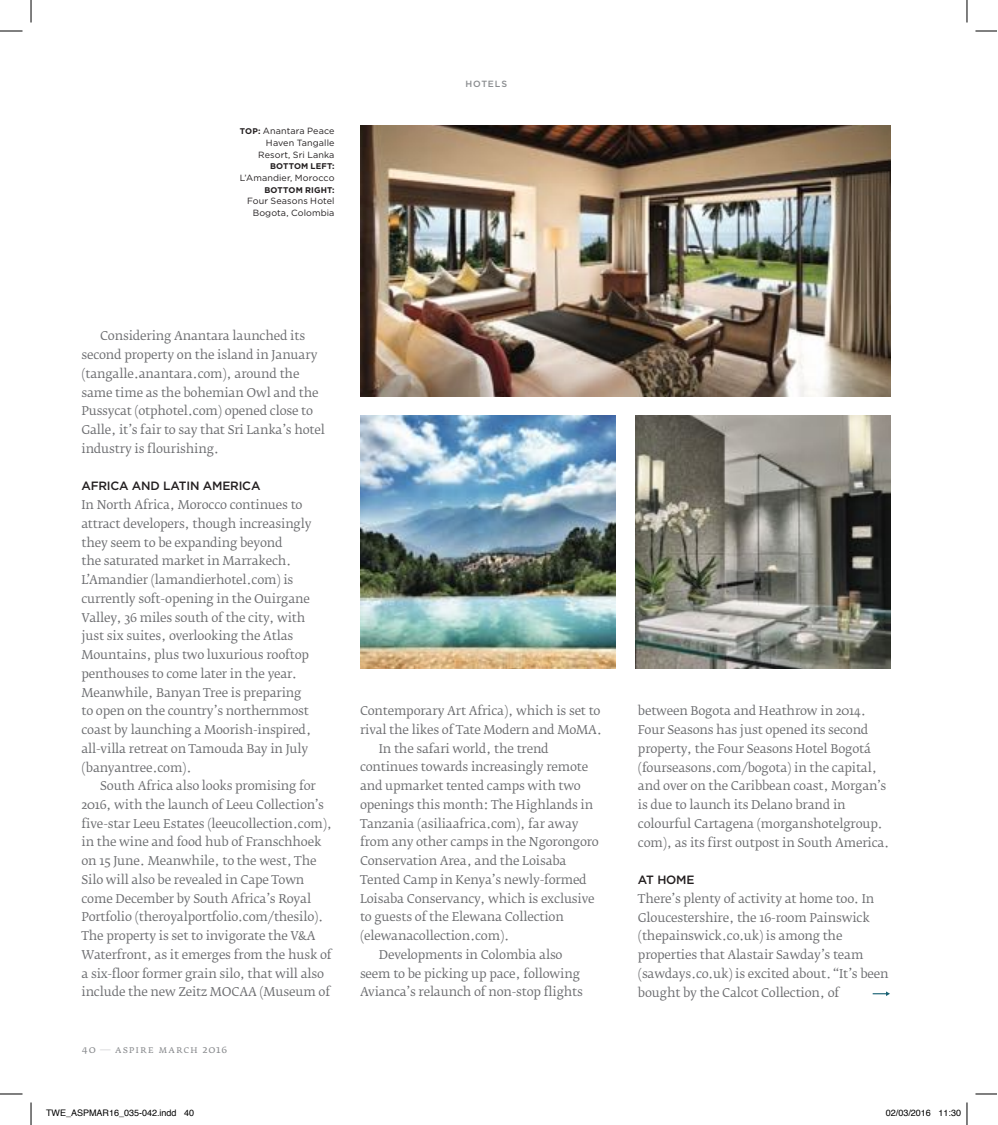
<style>
.page{position:relative;width:998px;height:1125px;background:#fff}
.page>*{position:absolute;margin:0;border:0;box-sizing:border-box;transform-origin:0 0}
.t1{font:12px/18.8px "Fedra Serif B";letter-spacing:-.015em;color:#6c6d70}
.t2{font:500 12px "Gotham HTF";letter-spacing:-.015em;color:#231f20}
.t3{font:10.5px "Fedra Serif B Book SC";letter-spacing:.08em;color:#8a8c8f}
.t4{font:9px/11.7px "Gotham HTF";letter-spacing:.01em;color:#231f20;text-align:right}
.t5{font:9px "Helvetica";color:#000}
.t6{font:500 9px "Gotham HTF";letter-spacing:.095em;color:#8a8c8f}
.t7{font:700 8.25px "Gotham HTF";letter-spacing:.015em;color:#231f20}
.s1{font-weight:700;font-size:8.25px}
.s2{color:#c7c8ca}
</style>
<div class="page">
<svg style="left:872px;top:991px;width:18px;height:5px"></svg>
<img style="left:360px;top:126px;width:530px;height:271px">
<img style="left:360px;top:415px;width:255px;height:254px">
<img style="left:635px;top:415px;width:255px;height:254px">
<svg style="left:0;top:31px;width:22px;height:1px"></svg>
<svg style="left:975px;top:31px;width:21px;height:1px"></svg>
<svg style="left:0;top:1094px;width:22px;height:1px"></svg>
<svg style="left:975px;top:1094px;width:21px;height:1px"></svg>
<svg style="left:31px;top:0;width:1px;height:23px"></svg>
<svg style="left:31px;top:1103px;width:1px;height:22px"></svg>
<svg style="left:966px;top:0;width:1px;height:23px"></svg>
<svg style="left:966px;top:1103px;width:1px;height:22px"></svg>
<p class="t4" style="left:240px;top:125px;width:96px"><span class="s1">TOP:</span> Anantara Peace<br>Haven Tangalle<br>Resort, Sri Lanka</p>
<p class="t7" style="left:270px;top:162px;width:66px">BOTTOM LEFT:</p>
<p class="t4" style="left:240px;top:172px;width:96px">L’Amandier, Morocco</p>
<p class="t7" style="left:264px;top:185px;width:71px">BOTTOM RIGHT:</p>
<p class="t4" style="left:247px;top:195px;width:89px">Four Seasons Hotel<br>Bogota, Colombia</p>
<p class="t6" style="left:465px;top:79px;width:43px">HOTELS</p>
<p class="t1" style="left:81px;top:327px;width:245px;text-indent:19px">Considering Anantara launched its second property on the island in January (tangalle.anantara.com), around the same time as the bohemian Owl and the Pussycat (otphotel.com) opened close to Galle, it’s fair to say that Sri Lanka’s hotel industry is flourishing.</p>
<p class="t2" style="left:81px;top:479px;width:180px">AFRICA AND LATIN AMERICA</p>
<p class="t1" style="left:81px;top:496px;width:232px">In North Africa, Morocco continues to attract developers, though increasingly they seem to be expanding beyond<br>the saturated market in Marrakech.<br>L’Amandier (lamandierhotel.com) is currently soft-opening in the Ouirgane Valley, 36 miles south of the city, with just six suites, overlooking the Atlas Mountains, plus two luxurious rooftop penthouses to come later in the year.<br>Meanwhile, Banyan Tree is preparing to open on the country’s northernmost coast by launching a Moorish-inspired, all-villa retreat on Tamouda Bay in July (banyantree.com).</p>
<p class="t1" style="left:81px;top:777px;width:252px;text-indent:19px">South Africa also looks promising for 2016, with the launch of Leeu Collection’s five-star Leeu Estates (leeucollection.com), in the wine and food hub of Franschhoek on 15 June. Meanwhile, to the west, The Silo will also be revealed in Cape Town come December by South Africa’s Royal Portfolio (theroyalportfolio.com/thesilo).<br>The property is set to invigorate the V&amp;A Waterfront, as it emerges from the husk of a six-floor former grain silo, that will also include the new Zeitz MOCAA (Museum of</p>
<p class="t3" style="left:82px;top:1043px;width:147px">40 <span class="s2">—</span> aspire march 2016</p>
<p class="t1" style="left:360px;top:702px;width:242px">Contemporary Art Africa), which is set to</p>
<p class="t1" style="left:360px;top:720px;width:244px">rival the likes of Tate Modern and MoMA.</p>
<p class="t1" style="left:379px;top:739px;width:171px">In the safari world, the trend</p>
<p class="t1" style="left:360px;top:758px;width:230px">continues towards increasingly remote</p>
<p class="t1" style="left:360px;top:777px;width:222px">and upmarket tented camps with two</p>
<p class="t1" style="left:360px;top:795px;width:235px">openings this month: The Highlands in</p>
<p class="t1" style="left:360px;top:814px;width:220px">Tanzania (asiliaafrica.com), far away</p>
<p class="t1" style="left:360px;top:833px;width:240px">from any other camps in the Ngorongoro</p>
<p class="t1" style="left:360px;top:852px;width:208px">Conservation Area, and the Loisaba</p>
<p class="t1" style="left:360px;top:870px;width:228px">Tented Camp in Kenya’s newly-formed</p>
<p class="t1" style="left:360px;top:889px;width:236px">Loisaba Conservancy, which is exclusive</p>
<p class="t1" style="left:360px;top:908px;width:205px">to guests of the Elewana Collection</p>
<p class="t1" style="left:360px;top:927px;width:151px">(elewanacollection.com).</p>
<p class="t1" style="left:379px;top:945px;width:185px">Developments in Colombia also</p>
<p class="t1" style="left:360px;top:964px;width:221px">seem to be picking up pace, following</p>
<p class="t1" style="left:360px;top:983px;width:224px">Avianca’s relaunch of non-stop flights</p>
<p class="t1" style="left:638px;top:702px;width:253px">between Bogota and Heathrow in 2014.<br>Four Seasons has just opened its second property, the Four Seasons Hotel Bogotá (fourseasons.com/bogota) in the capital, and over on the Caribbean coast, Morgan’s is due to launch its Delano brand in colourful Cartagena (morganshotelgroup. com), as its first outpost in South America.</p>
<p class="t2" style="left:638px;top:873px;width:58px">AT HOME</p>
<p class="t1" style="left:638px;top:889px;width:252px">There’s plenty of activity at home too. In Gloucestershire, the 16-room Painswick (thepainswick.co.uk) is among the properties that Alastair Sawday’s team (sawdays.co.uk) is excited about. “It’s been bought by the Calcot Collection, of</p>
<p class="t5" style="left:46px;top:1109px;width:150px">TWE_ASPMAR16_035-042.indd 40</p>
<p class="t5" style="left:885px;top:1109px;width:77px">02/03/2016 11:30</p>
</div>
